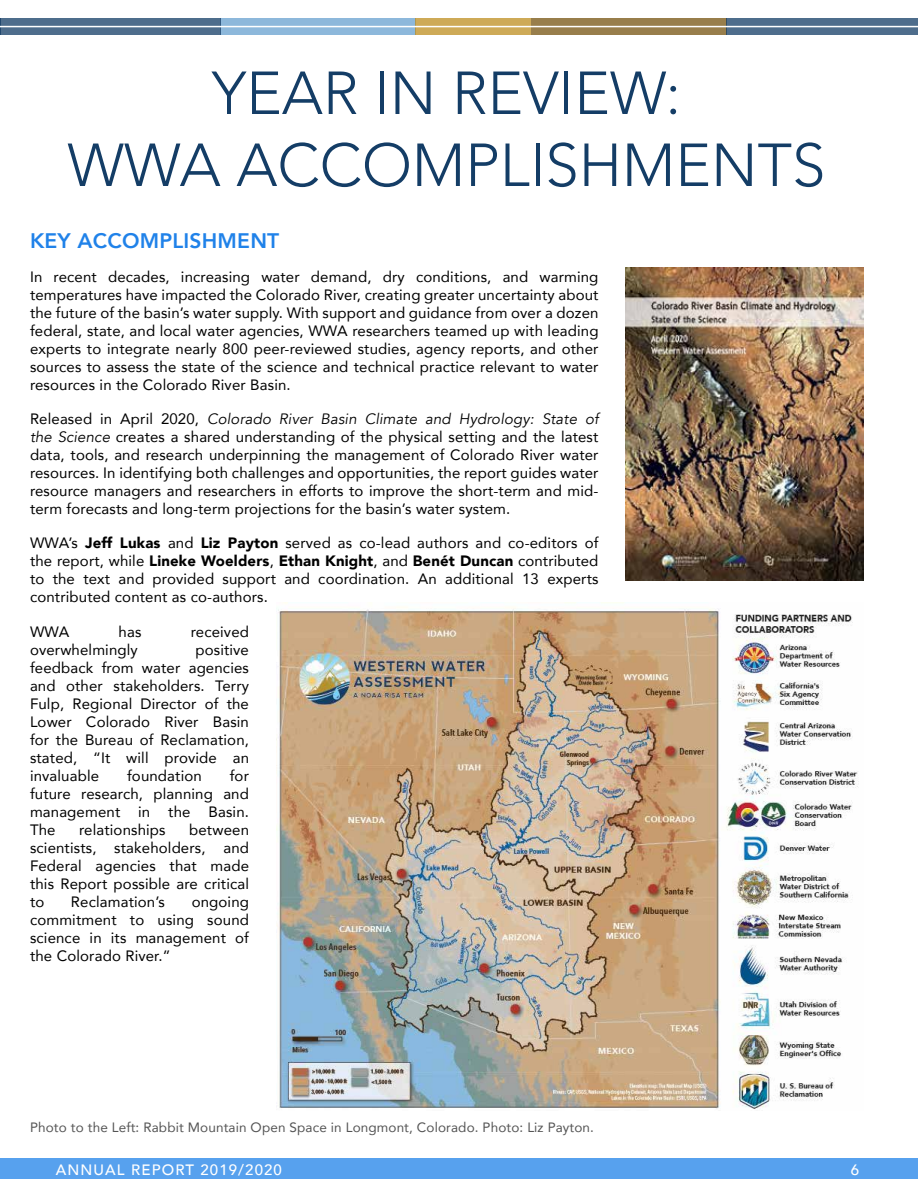
<style>
.page{position:relative;width:918px;height:1188px;background:#fff}
.page>*{position:absolute;margin:0;border:0;box-sizing:border-box;transform-origin:0 0}
.t1{font:300 60px/72px "Avenir";color:#143d66;text-align:center}
.t2{font:800 21px "Avenir";letter-spacing:.01em;color:#2082e9}
.t3{font:15px/18px "Avenir";letter-spacing:.01em;color:#000;text-align:justify}
.t4{font:500 15px "Avenir";letter-spacing:.075em;color:#fff}
.t5{font:13.5px "Avenir";letter-spacing:.01em;color:#545454}
.s1{font-style:italic}
.s2{font-weight:900}
</style>
<div class="page">
<img style="left:626px;top:268px;width:238px;height:313px">
<img style="left:276px;top:603px;width:583px;height:506px">
<div style="left:0;top:1159px;width:918px;height:20px;background:#57a1ee"></div>
<svg style="left:220px;top:19px;width:196px;height:16px;background:#90b9db"></svg>
<svg style="left:416px;top:19px;width:115px;height:16px;background:#cfac5c"></svg>
<svg style="left:531px;top:19px;width:195px;height:16px;background:#9b8251"></svg>
<svg style="left:726px;top:19px;width:192px;height:16px;background:#53718f"></svg>
<svg style="left:0;top:19px;width:220px;height:16px;background:#53718f"></svg>
<hr style="left:0;top:26px;width:918px;height:1px;background:#fff">
<h1 class="t1" style="left:67px;top:57px;width:759px">YEAR IN REVIEW:<br>WWA ACCOMPLISHMENTS</h1>
<h2 class="t2" style="left:30px;top:224px;width:251px">KEY ACCOMPLISHMENT</h2>
<p class="t3" style="left:30px;top:267px;width:570px">In recent decades, increasing water demand, dry conditions, and warming temperatures have impacted the Colorado River, creating greater uncertainty about the future of the basin’s water supply. With support and guidance from over a dozen federal, state, and local water agencies, WWA researchers teamed up with leading experts to integrate nearly 800 peer-reviewed studies, agency reports, and other sources to assess the state of the science and technical practice relevant to water resources in the Colorado River Basin.</p>
<p class="t3" style="left:30px;top:410px;width:570px">Released in April 2020, <span class="s1">Colorado River Basin Climate and Hydrology: State of the Science</span> creates a shared understanding of the physical setting and the latest data, tools, and research underpinning the management of Colorado River water resources. In identifying both challenges and opportunities, the report guides water resource managers and researchers in efforts to improve the short-term and mid&shy;term forecasts and long-term projections for the basin’s water system.</p>
<p class="t3" style="left:30px;top:534px;width:570px">WWA’s <span class="s2">Jeff Lukas</span> and <span class="s2">Liz Payton</span> served as co-lead authors and co-editors of the report, while <span class="s2">Lineke Woelders</span>, <span class="s2">Ethan Knight</span>, and <span class="s2">Benét Duncan</span> contributed to the text and provided support and coordination. An additional 13 experts contributed content as co-authors.</p>
<p class="t3" style="left:30px;top:622px;width:41px">WWA</p>
<p class="t3" style="left:119px;top:622px;width:24px">has</p>
<p class="t3" style="left:191px;top:622px;width:60px">received</p>
<p class="t3" style="left:30px;top:640px;width:109px">overwhelmingly</p>
<p class="t3" style="left:30px;top:640px;width:221px;text-indent:165px">positive feedback from water agencies and other stakeholders. Terry Fulp, Regional Director of the Lower Colorado River Basin for the Bureau of Reclamation, stated, “It will provide an invaluable</p>
<p class="t3" style="left:30px;top:766px;width:221px;text-indent:200px">for future research, planning and management in the Basin.<br>The</p>
<p class="t3" style="left:127px;top:766px;width:76px">foundation</p>
<p class="t3" style="left:30px;top:820px;width:221px;text-indent:159px">between scientists, stakeholders, and Federal agencies that made this Report possible are critical to</p>
<p class="t3" style="left:79px;top:820px;width:88px">relationships</p>
<p class="t3" style="left:71px;top:892px;width:96px">Reclamation’s</p>
<p class="t3" style="left:30px;top:892px;width:221px;text-indent:162px">ongoing commitment to using sound science in its management of the Colorado River.”</p>
<p class="t5" style="left:30px;top:1116px;width:566px">Photo to the Left: Rabbit Mountain Open Space in Longmont, Colorado. Photo: Liz Payton.</p>
<p class="t4" style="left:56px;top:1157px;width:228px">ANNUAL REPORT 2019/2020</p>
<p class="t4" style="left:851px;top:1157px;width:10px">6</p>
</div>
